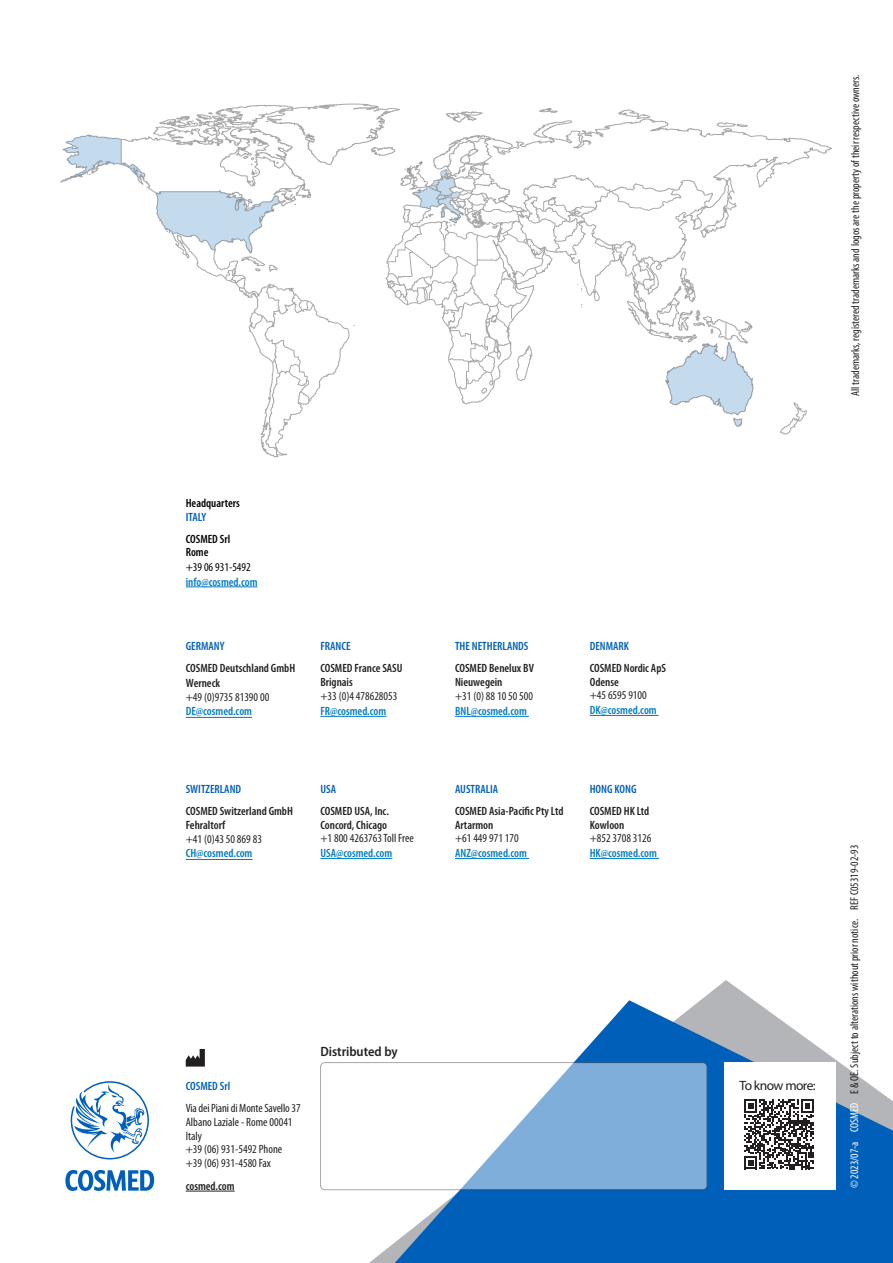
<style>
.page{position:relative;width:893px;height:1263px;background:#fff}
.page>*{position:absolute;margin:0;border:0;box-sizing:border-box;transform-origin:0 0}
.Title_3{font:600 semi-condensed 13.5px "Myriad Pro";color:#231f20}
.To_know_more{font:13.5px "Myriad Pro";letter-spacing:-.04em;color:#231f20}
.t1{font:condensed 12px/13.5px "Myriad Pro";color:#231f20}
.t2{font:600 condensed 12px/22px "Myriad Pro";color:#231f20}
.t3{font:600 condensed 12px/14.2px "Myriad Pro";color:#007ac2}
.t4{font:600 condensed 12px/13.5px "Myriad Pro";color:#000003}
.t5{font:condensed 11.55px "Myriad Pro";color:#231f20}
.s1{color:#005fb9}
.s2{color:#000003}
.s3{font-weight:400;color:#000003}
.s4{font-weight:600}
.s5{font-weight:600;color:#007ac2}
.s6{font-weight:600;color:#005fb9}
.s7{color:#fff}
</style>
<div class="page">
<hr style="left:892px;top:736px;width:1px;height:60px;background:#005fb9">
<svg style="left:324px;top:1000px;width:569px;height:263px;fill:#005fb9"></svg>
<svg style="left:539px;top:108px;width:19px;height:5px"></svg>
<svg style="left:618px;top:109px;width:32px;height:9px"></svg>
<svg style="left:385px;top:118px;width:447px;height:286px"></svg>
<svg style="left:780px;top:402px;width:27px;height:32px"></svg>
<svg style="left:516px;top:345px;width:16px;height:36px"></svg>
<svg style="left:481px;top:388px;width:6px;height:6px"></svg>
<svg style="left:577px;top:284px;width:5px;height:7px"></svg>
<svg style="left:631px;top:311px;width:3px;height:4px"></svg>
<svg style="left:492px;top:225px;width:6px;height:4px"></svg>
<svg style="left:60px;top:127px;width:289px;height:330px"></svg>
<svg style="left:656px;top:268px;width:98px;height:159px"></svg>
<svg style="left:63px;top:135px;width:82px;height:50px"></svg>
<svg style="left:156px;top:103px;width:326px;height:169px"></svg>
<hr style="left:320px;top:716px;width:66px;height:1px;background:#007ac2">
<hr style="left:455px;top:716px;width:74px;height:1px;background:#007ac2">
<hr style="left:590px;top:715px;width:69px;height:1px;background:#007ac2">
<hr style="left:320px;top:858px;width:72px;height:1px;background:#007ac2">
<hr style="left:455px;top:858px;width:74px;height:1px;background:#007ac2">
<hr style="left:590px;top:858px;width:69px;height:1px;background:#007ac2">
<hr style="left:186px;top:586px;width:72px;height:1px;background:#007ac2">
<svg style="left:71px;top:1081px;width:78px;height:78px"></svg>
<svg style="left:65px;top:1170px;width:89px;height:21px"></svg>
<hr style="left:186px;top:1191px;width:49px;height:1px;background:#231f20">
<svg style="left:186px;top:1049px;width:19px;height:17px"></svg>
<hr style="left:186px;top:717px;width:66px;height:1px;background:#007ac2">
<hr style="left:186px;top:859px;width:66px;height:1px;background:#007ac2">
<div style="left:724px;top:1062px;width:112px;height:128px;background:#fff"></div>
<svg style="left:744px;top:1099px;width:70px;height:70px"></svg>
<svg style="left:321px;top:1062px;width:386px;height:128px"></svg>
<div style="left:320px;top:1062px;width:387px;height:128px;border:1px solid #4d504b;border-radius:4px"></div>
<p class="t4" style="left:186px;top:496px;width:56px">Headquarters<br><span class="s1">ITALY</span></p>
<p class="t3" style="left:186px;top:531px;width:73px"><span class="s2">COSMED Srl<br>Rome<br></span><span class="s3">+39 06 931-5492 </span>info@cosmed.com</p>
<p class="t2" style="left:186px;top:635px;width:111px"><span class="s1">GERMANY<br></span>COSMED Deutschland GmbH</p>
<p class="t1" style="left:186px;top:675px;width:85px;line-height:14.2px"><span class="s4">Werneck<br></span>+49 (0)9735 81390 00<br><span class="s5">DE@cosmed.com</span></p>
<p class="t2" style="left:320px;top:635px;width:84px"><span class="s1">FRANCE<br></span>COSMED France SASU</p>
<p class="t1" style="left:320px;top:674px;width:79px;line-height:14.7px"><span class="s4">Brignais<br></span>+33 (0)4 478628053<br><span class="s5">FR@cosmed.com</span></p>
<p class="t2" style="left:186px;top:778px;width:109px"><span class="s1">SWITZERLAND<br></span>COSMED Switzerland GmbH</p>
<p class="t1" style="left:186px;top:818px;width:78px;line-height:14px"><span class="s4">Fehraltorf<br></span>+41 (0)43 50 869 83<br><span class="s5">CH@cosmed.com</span></p>
<p class="t2" style="left:320px;top:778px;width:70px"><span class="s1">USA<br></span>COSMED USA, Inc.</p>
<p class="t1" style="left:320px;top:818px;width:95px"><span class="s4">Concord, Chicago<br></span>+1 800 4263763 Toll Free</p>
<p class="t3" style="left:320px;top:846px;width:73px">USA@cosmed.com</p>
<p class="t2" style="left:455px;top:635px;width:80px"><span class="s1">THE NETHERLANDS<br></span>COSMED Benelux BV</p>
<p class="t1" style="left:455px;top:674px;width:80px;line-height:14.7px"><span class="s4">Nieuwegein<br></span>+31 (0) 88 10 50 500<br><span class="s5">BNL@cosmed.com</span></p>
<p class="t2" style="left:590px;top:635px;width:78px"><span class="s1">DENMARK<br></span>COSMED Nordic ApS</p>
<p class="t1" style="left:590px;top:675px;width:59px"><span class="s4">Odense<br></span>+45 6595 9100</p>
<p class="t3" style="left:590px;top:703px;width:69px">DK@cosmed.com</p>
<p class="t2" style="left:455px;top:778px;width:110px"><span class="s1">AUSTRALIA<br></span>COSMED Asia-Pacific Pty Ltd</p>
<p class="t1" style="left:455px;top:818px;width:65px"><span class="s4">Artarmon<br></span>+61 449 971 170</p>
<p class="t3" style="left:455px;top:846px;width:73px">ANZ@cosmed.com</p>
<p class="t2" style="left:590px;top:778px;width:61px"><span class="s1">HONG KONG<br></span>COSMED HK Ltd</p>
<p class="t1" style="left:590px;top:818px;width:63px"><span class="s4">Kowloon<br></span>+852 3708 3126</p>
<p class="t3" style="left:590px;top:846px;width:69px">HK@cosmed.com</p>
<p class="t1" style="left:186px;top:1075px;width:116px;line-height:22px"><span class="s6">COSMED Srl<br></span>Via dei Piani di Monte Savello 37</p>
<p class="t1" style="left:186px;top:1115px;width:108px">Albano Laziale - Rome 00041<br>Italy<br>+39 (06) 931-5492 Phone +39 (06) 931-4580 Fax</p>
<p class="t2" style="left:186px;top:1175px;width:50px">cosmed.com</p>
<p class="Title_3" style="left:320px;top:1043px;width:79px">Distributed by</p>
<p class="t5" style="left:848px;top:396px;width:323px;rotate:-90deg">All trademarks, registered trademarks and logos are the property of their respective owners.</p>
<p class="To_know_more" style="left:739px;top:1077px;width:78px">To know more:</p>
<p class="t5" style="left:847px;top:1188px;width:345px;rotate:-90deg"><span class="s7">© 2023/07-a COSMED</span> E &amp; OE. Subject to alterations without prior notice. REF C05319-02-93</p>
</div>
